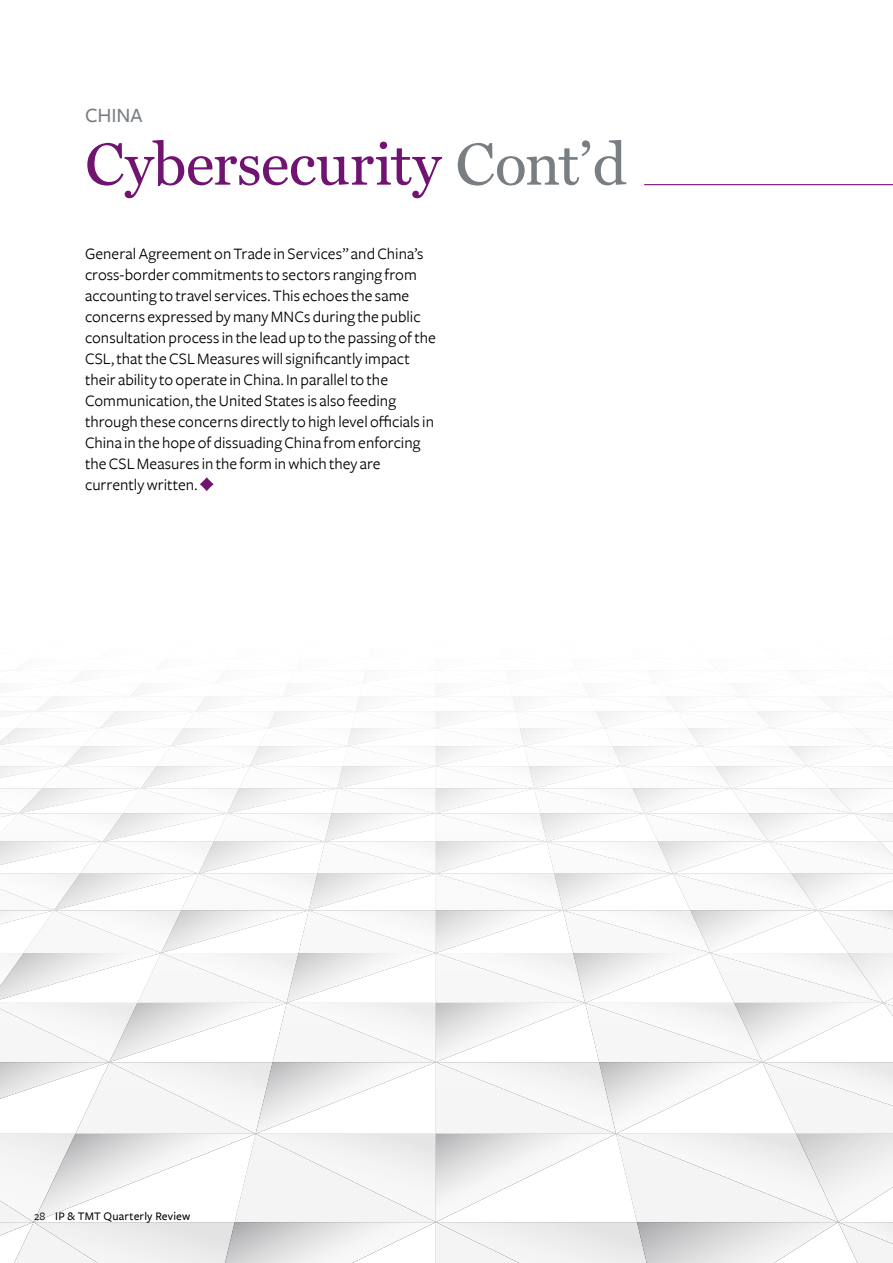
<style>
.page{position:relative;width:893px;height:1263px;background:#fff}
.page>*{position:absolute;margin:0;border:0;box-sizing:border-box;transform-origin:0 0}
.t1{font:60px "Miller Text";letter-spacing:-.005em;color:#711471}
.t2{font:500 21px "Freight Sans";letter-spacing:-.005em;color:#797e83}
.t3{font:16.5px/21px "Freight Sans";color:#000}
.t4{font:500 12px "Freight Sans";letter-spacing:.015em;color:#000}
.s1{color:#797e83}
.s2{font-weight:400}
</style>
<div class="page">
<svg style="left:0;top:678px;width:893px;height:585px"></svg>
<hr style="left:644px;top:184px;width:249px;height:1px;background:#711471">
<svg style="left:200px;top:477px;width:14px;height:14px"></svg>
<p class="t2" style="left:85px;top:104px;width:59px">CHINA</p>
<h1 class="t1" style="left:85px;top:129px;width:543px">Cybersecurity <span class="s1">Cont’d</span></h1>
<p class="t3" style="left:85px;top:243px;width:352px">General Agreement on Trade in Services” and China’s cross-border commitments to sectors ranging from accounting to travel services. This echoes the same concerns expressed by many MNCs during the public consultation process in the lead up to the passing of the CSL, that the CSL Measures will significantly impact their ability to operate in China. In parallel to the Communication, the United States is also feeding through these concerns directly to high level officials in China in the hope of dissuading China from enforcing the CSL Measures in the form in which they are currently written.</p>
<p class="t4" style="left:34px;top:1210px;width:158px"><span class="s2">28</span> IP &amp; TMT Quarterly Review</p>
</div>
